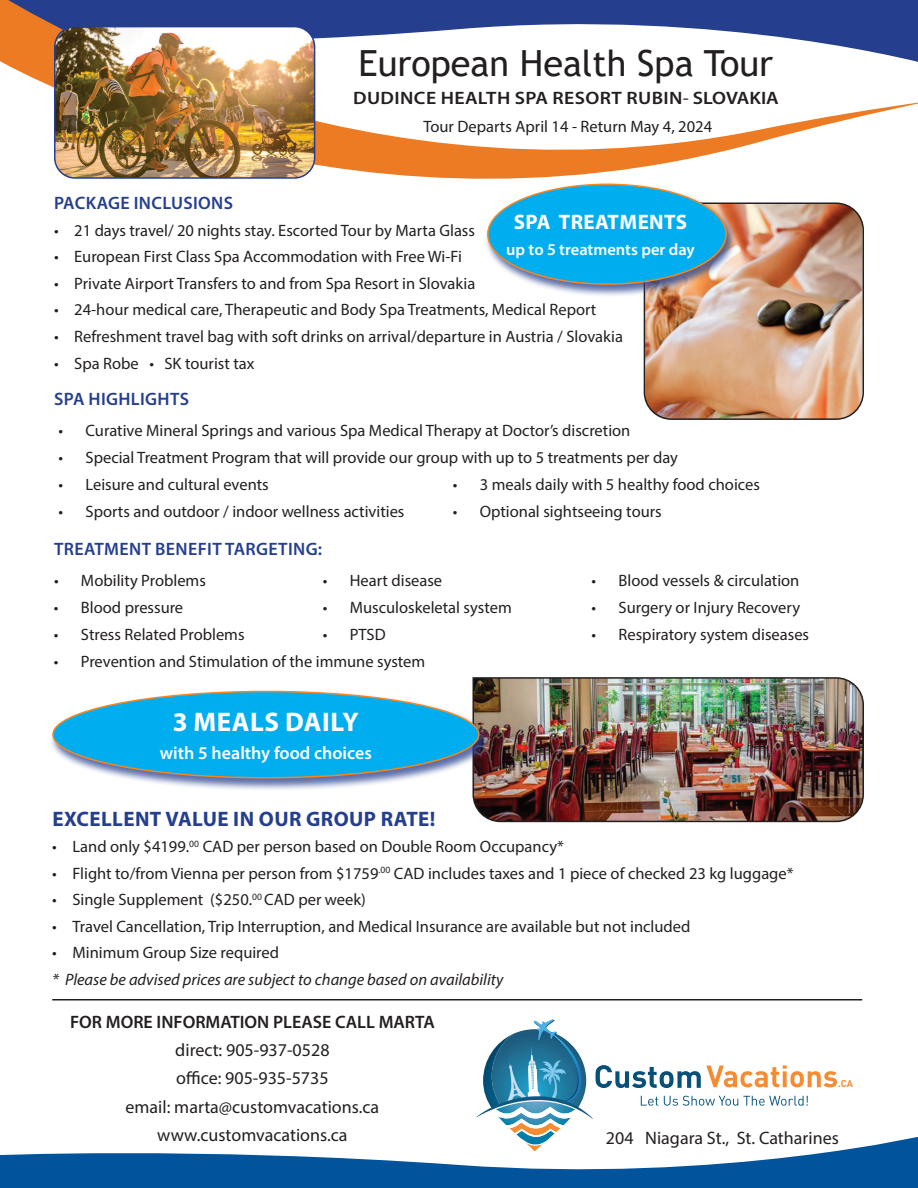
<style>
.page{position:relative;width:918px;height:1188px;background:#fff}
.page>*{position:absolute;margin:0;border:0;box-sizing:border-box;transform-origin:0 0}
.t1{font:36px "Trebuchet MS";color:#231f20}
.t2{font:700 27px "Myriad Pro";letter-spacing:.02em;color:#fff}
.t3{font:700 21px "Myriad Pro";letter-spacing:.02em;color:#253f8e}
.t4{font:700 21px "Myriad Pro";letter-spacing:.02em;color:#fff}
.t5{font:18px/28.3px "Myriad Pro";color:#231f20;text-align:center}
.t6{font:600 18px "Myriad Pro";letter-spacing:.02em;color:#253f8e}
.t7{font:600 18px "Myriad Pro";letter-spacing:.02em;color:#231f20;scale:1.1 1}
.t8{font:600 18px "Myriad Pro";color:#231f20}
.t9{font:600 18px "Myriad Pro";color:#fff}
.t10{font:16.5px "Myriad Pro";color:#231f20}
.t11{font:italic 16.5px "Myriad Pro";color:#231f20}
.t12{font:600 16.5px "Myriad Pro";color:#fff}
.t13{font:700 9.9px "DINOT";color:#f68c32}
.s1{font-weight:400}
</style>
<div class="page">
<img style="left:643px;top:260px;width:221px;height:160px">
<svg style="left:0;top:0;width:918px;height:260px"></svg>
<svg style="left:476px;top:1019px;width:361px;height:115px"></svg>
<img style="left:55px;top:27px;width:260px;height:151px">
<div style="left:54px;top:26px;width:261px;height:153px;border:2px solid #253f8e;border-radius:20px"></div>
<svg style="left:0;top:1134px;width:918px;height:54px;fill:#01539b"></svg>
<hr style="left:52px;top:999px;width:810px;height:1px;background:#231f20">
<img style="left:472px;top:677px;width:392px;height:146px">
<div style="left:484px;top:182px;width:253px;height:116px;background:#253f8e;opacity:.75"></div>
<div style="left:488px;top:184px;width:238px;height:100px;background:#00aeef;border-radius:50%"></div>
<div style="left:49px;top:689px;width:441px;height:102px;background:#253f8e;opacity:.75"></div>
<div style="left:53px;top:692px;width:426px;height:86px;background:#00aeef;border-radius:50%"></div>
<h1 class="t1" style="left:359px;top:40px;width:416px">European Health Spa Tour</h1>
<p class="t7" style="left:353px;top:87px;width:389px">DUDINCE HEALTH SPA RESORT RUBIN<span class="s1">-</span> SLOVAKIA</p>
<p class="t10" style="left:423px;top:117px;width:290px">Tour Departs April 14 - Return May 4, 2024</p>
<p class="t6" style="left:54px;top:192px;width:180px">PACKAGE INCLUSIONS</p>
<p class="t10" style="left:54px;top:220px;width:423px">• 21 days travel/ 20 nights stay. Escorted Tour by Marta Glass</p>
<p class="t10" style="left:54px;top:247px;width:410px">• European First Class Spa Accommodation with Free Wi-Fi</p>
<p class="t10" style="left:54px;top:273px;width:423px">• Private Airport Transfers to and from Spa Resort in Slovakia</p>
<p class="t10" style="left:54px;top:300px;width:544px">• 24-hour medical care, Therapeutic and Body Spa Treatments, Medical Report</p>
<p class="t10" style="left:54px;top:326px;width:570px">• Refreshment travel bag with soft drinks on arrival/departure in Austria / Slovakia</p>
<p class="t10" style="left:54px;top:353px;width:202px">• Spa Robe • SK tourist tax</p>
<p class="t4" style="left:514px;top:208px;width:175px">SPA TREATMENTS</p>
<p class="t12" style="left:506px;top:239px;width:190px">up to 5 treatments per day</p>
<p class="t6" style="left:54px;top:387px;width:136px">SPA HIGHLIGHTS</p>
<p class="t10" style="left:59px;top:420px;width:573px">• Curative Mineral Springs and various Spa Medical Therapy at Doctor’s discretion</p>
<p class="t10" style="left:59px;top:447px;width:621px">• Special Treatment Program that will provide our group with up to 5 treatments per day</p>
<p class="t10" style="left:59px;top:474px;width:212px">• Leisure and cultural events</p>
<p class="t10" style="left:453px;top:474px;width:309px">• 3 meals daily with 5 healthy food choices</p>
<p class="t10" style="left:59px;top:501px;width:347px">• Sports and outdoor / indoor wellness activities</p>
<p class="t10" style="left:453px;top:501px;width:211px">• Optional sightseeing tours</p>
<p class="t6" style="left:54px;top:537px;width:269px">TREATMENT BENEFIT TARGETING:</p>
<p class="t10" style="left:54px;top:570px;width:153px">• Mobility Problems</p>
<p class="t10" style="left:323px;top:570px;width:121px">• Heart disease</p>
<p class="t10" style="left:592px;top:570px;width:209px">• Blood vessels &amp; circulation</p>
<p class="t10" style="left:54px;top:597px;width:131px">• Blood pressure</p>
<p class="t10" style="left:323px;top:597px;width:191px">• Musculoskeletal system</p>
<p class="t10" style="left:592px;top:597px;width:210px">• Surgery or Injury Recovery</p>
<p class="t10" style="left:54px;top:624px;width:192px">• Stress Related Problems</p>
<p class="t10" style="left:323px;top:624px;width:64px">• PTSD</p>
<p class="t10" style="left:592px;top:624px;width:219px">• Respiratory system diseases</p>
<p class="t10" style="left:54px;top:651px;width:373px">• Prevention and Stimulation of the immune system</p>
<h2 class="t2" style="left:173px;top:704px;width:187px">3 MEALS DAILY</h2>
<p class="t9" style="left:160px;top:741px;width:214px">with 5 healthy food choices</p>
<p class="t3" style="left:52px;top:805px;width:384px">EXCELLENT VALUE IN OUR GROUP RATE!</p>
<p class="t10" style="left:52px;top:837px;width:513px">• Land only $4199.<sup>00</sup> CAD per person based on Double Room Occupancy*</p>
<p class="t10" style="left:52px;top:863px;width:743px">• Flight to/from Vienna per person from $1759<sup>.00</sup> CAD includes taxes and 1 piece of checked 23 kg luggage*</p>
<p class="t10" style="left:52px;top:890px;width:315px">• Single Supplement ($250.<sup>00</sup> CAD per week)</p>
<p class="t10" style="left:52px;top:916px;width:640px">• Travel Cancellation, Trip Interruption, and Medical Insurance are available but not included</p>
<p class="t10" style="left:52px;top:943px;width:228px">• Minimum Group Size required</p>
<p class="t11" style="left:52px;top:969px;width:453px">* Please be advised prices are subject to change based on availability</p>
<p class="t8" style="left:70px;top:1010px;width:366px">FOR MORE INFORMATION PLEASE CALL MARTA</p>
<p class="t5" style="left:126px;top:1036px;width:255px">direct: 905-937-0528<br>office: 905-935-5735<br>email: marta@customvacations.ca www.customvacations.ca</p>
<p class="t13" style="left:838px;top:1077px;width:17px">.CA</p>
<p class="t5" style="left:606px;top:1123px;width:235px">204 Niagara St., St. Catharines</p>
</div>
